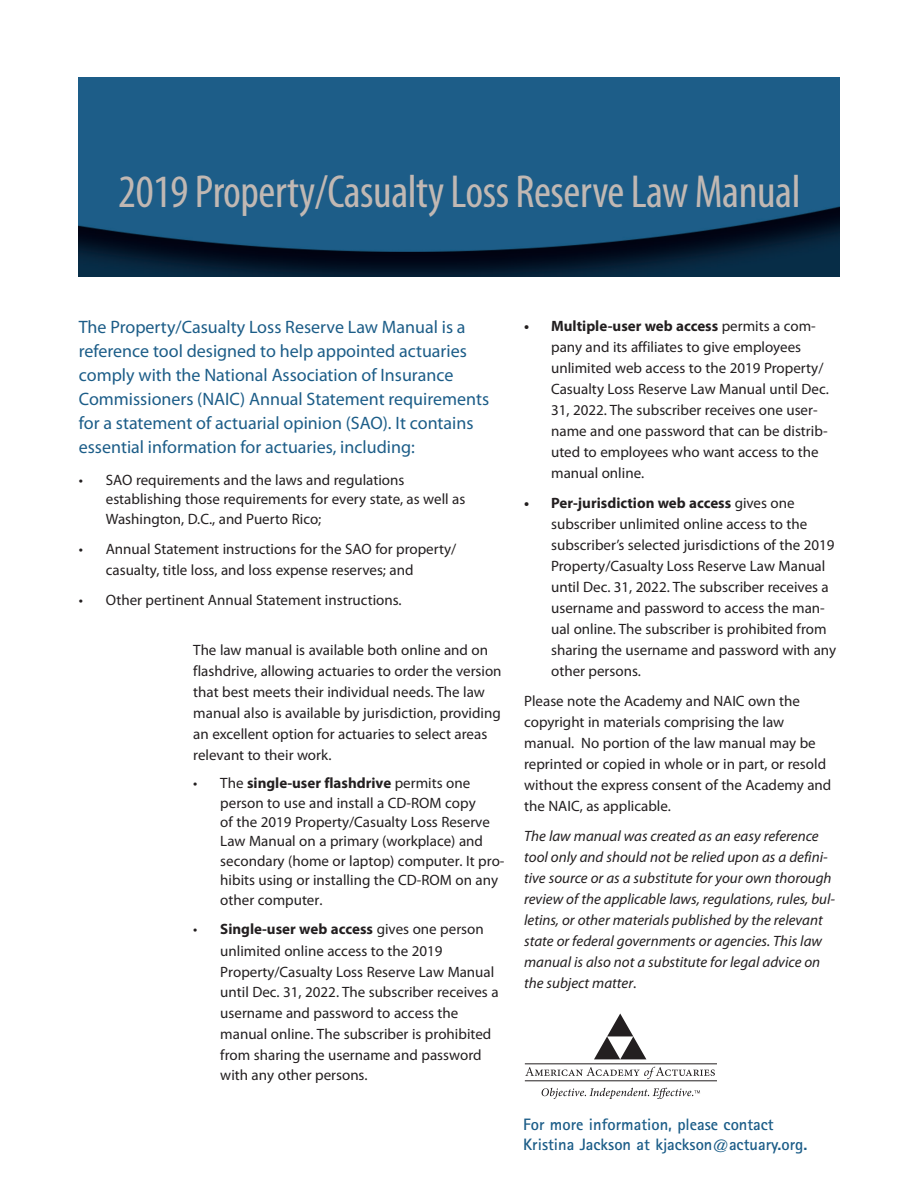
<style>
.page{position:relative;width:918px;height:1188px;background:#fff}
.page>*{position:absolute;margin:0;border:0;box-sizing:border-box;transform-origin:0 0}
.t1{font:condensed 46.5px "Myriad Pro";letter-spacing:-.01em;color:#c1b8b3}
.t2{font:18px/24px "Myriad Pro";color:#1c5d88}
.t3{font:700 16.5px/19.8px "Rotis Sans Serif";color:#1c5d88}
.myriad_bullets{font:15px/21px "Myriad Pro";color:#231f20}
.myriad_bullets-2{font:italic 15px/21px "Myriad Pro";color:#231f20}
.s1{font-weight:700}
.s2{font-style:normal}
</style>
<div class="page">
<img style="left:79px;top:78px;width:760px;height:198px">
<svg style="left:594px;top:1014px;width:52px;height:45px"></svg>
<svg style="left:525px;top:1067px;width:190px;height:12px"></svg>
<hr style="left:525px;top:1064px;width:192px;height:1px;background:#231f20">
<hr style="left:525px;top:1081px;width:192px;height:1px;background:#231f20">
<svg style="left:542px;top:1088px;width:158px;height:11px"></svg>
<p class="t1" style="left:118px;top:163px;width:684px">2019 Property/Casualty Loss Reserve Law Manual</p>
<p class="t2" style="left:79px;top:315px;width:412px">The Property/Casualty Loss Reserve Law Manual is a reference tool designed to help appointed actuaries comply with the National Association of Insurance Commissioners (NAIC) Annual Statement requirements for a statement of actuarial opinion (SAO). It contains essential information for actuaries, including:</p>
<p class="myriad_bullets" style="left:106px;top:470px;width:361px;line-height:19.5px;text-indent:-27px">• SAO requirements and the laws and regulations establishing those requirements for every state, as well as<br>Washington, D.C., and Puerto Rico;</p>
<p class="myriad_bullets" style="left:106px;top:538px;width:352px;text-indent:-27px">• Annual Statement instructions for the SAO for property/ casualty, title loss, and loss expense reserves; and</p>
<p class="myriad_bullets" style="left:79px;top:589px;width:324px">• Other pertinent Annual Statement instructions.</p>
<p class="myriad_bullets" style="left:193px;top:639px;width:310px">The law manual is available both online and on flashdrive, allowing actuaries to order the version that best meets their individual needs. The law manual also is available by jurisdiction, providing an excellent option for actuaries to select areas relevant to their work.</p>
<p class="myriad_bullets" style="left:220px;top:773px;width:286px;line-height:19.5px;text-indent:-27px">• The <span class="s1">single-user flashdrive</span> permits one person to use and install a CD-ROM copy<br>of the 2019 Property/Casualty Loss Reserve Law Manual on a primary (workplace) and secondary (home or laptop) computer. It pro&shy;hibits using or installing the CD-ROM on any other computer.</p>
<p class="myriad_bullets" style="left:220px;top:918px;width:280px;text-indent:-27px">• <span class="s1">Single-user web access</span> gives one person unlimited online access to the 2019<br>Property/Casualty Loss Reserve Law Manual until Dec. 31, 2022. The subscriber receives a username and password to access the manual online. The subscriber is prohibited from sharing the username and password with any other persons.</p>
<p class="myriad_bullets" style="left:551px;top:315px;width:279px;text-indent:-27px"><span class="s1">• Multiple-user web access</span> permits a com&shy;pany and its affiliates to give employees unlimited web access to the 2019 Property/ Casualty Loss Reserve Law Manual until Dec.<br>31, 2022. The subscriber receives one user&shy;name and one password that can be distrib&shy;uted to employees who want access to the manual online.</p>
<p class="myriad_bullets" style="left:551px;top:492px;width:286px;text-indent:-27px"><span class="s1">• Per-jurisdiction web access</span> gives one subscriber unlimited online access to the subscriber’s selected jurisdictions of the 2019<br>Property/Casualty Loss Reserve Law Manual until Dec. 31, 2022. The subscriber receives a username and password to access the man&shy;ual online. The subscriber is prohibited from sharing the username and password with any other persons.</p>
<p class="myriad_bullets" style="left:524px;top:690px;width:309px">Please note the Academy and NAIC own the copyright in materials comprising the law manual. No portion of the law manual may be reprinted or copied in whole or in part, or resold without the express consent of the Academy and the NAIC, as applicable.</p>
<p class="myriad_bullets-2" style="left:524px;top:825px;width:313px">The law manual was created as an easy reference tool only and should not be relied upon as a defini&shy;tive source or as a substitute for your own thorough review of the applicable laws, regulations, rules, bul&shy;letins, or other materials published by the relevant state or federal governments or agencies. This law manual is also not a substitute for legal advice on the subject matter<span class="s2">.</span></p>
<p class="t3" style="left:523px;top:1114px;width:286px">For more information, please contact<br>Kristina Jackson at kjackson@actuary.org.</p>
</div>
